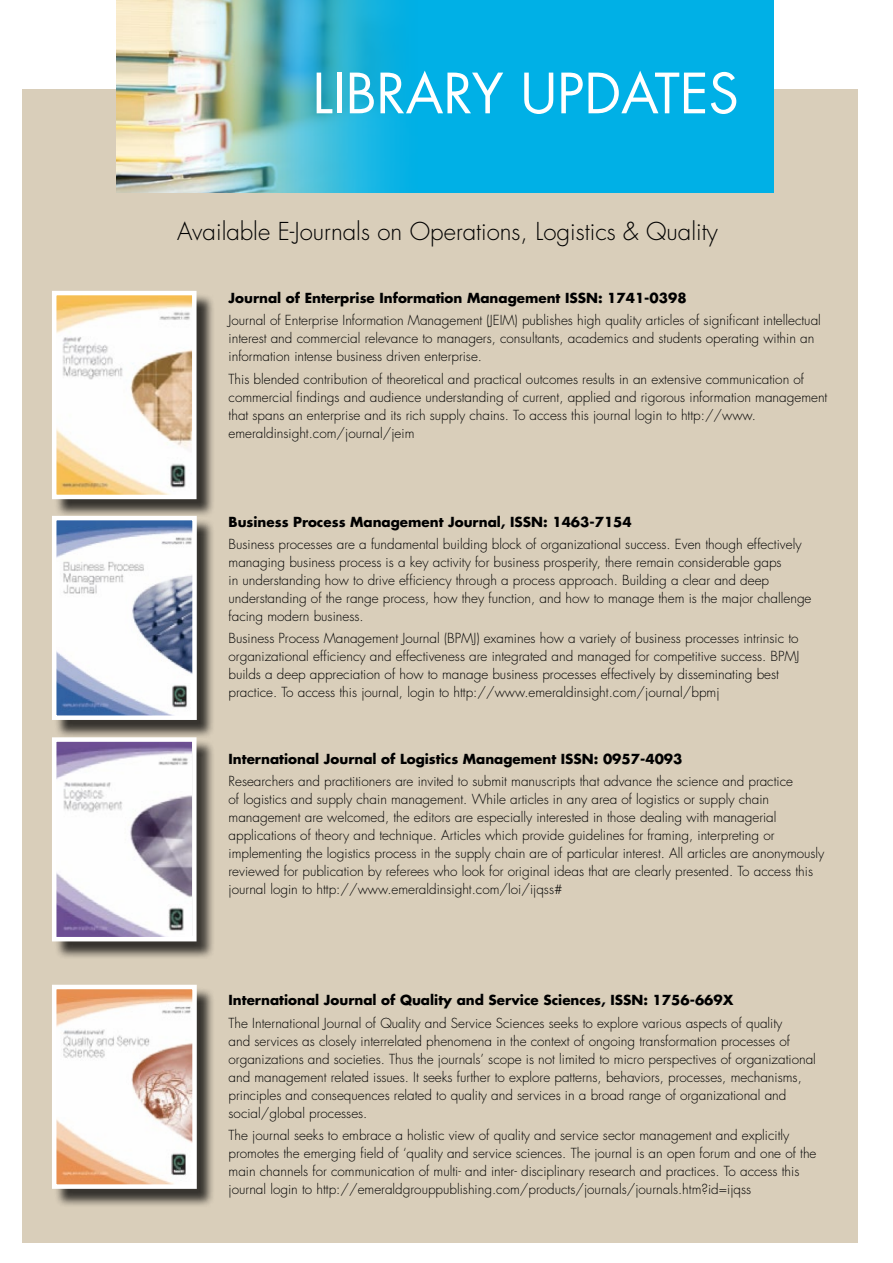
<style>
.page{position:relative;width:893px;height:1263px;background:#fff}
.page>*{position:absolute;margin:0;border:0;box-sizing:border-box;transform-origin:0 0}
.t1{font:54px "Futura";color:#fff}
.t2{font:300 24px "Futura";color:#000}
.t3{font:300 13.5px/18px "Futura";color:#000}
.t4{font:700 13.5px "Futura";color:#000}
</style>
<div class="page">
<div style="left:23px;top:90px;width:835px;height:1153px;background:#d9ceba"></div>
<div style="left:116px;top:0;width:658px;height:192px;background:#00b0e6"></div>
<img style="left:116px;top:0;width:279px;height:192px">
<div style="left:54px;top:293px;width:161px;height:225px;background:#000;opacity:.75"></div>
<img style="left:57px;top:296px;width:135px;height:198px">
<div style="left:52px;top:291px;width:145px;height:208px;border:4px solid #fff"></div>
<div style="left:54px;top:518px;width:162px;height:220px;background:#000;opacity:.75"></div>
<img style="left:57px;top:521px;width:135px;height:194px">
<div style="left:52px;top:516px;width:145px;height:204px;border:4px solid #fff"></div>
<div style="left:54px;top:739px;width:161px;height:221px;background:#000;opacity:.75"></div>
<img style="left:57px;top:742px;width:134px;height:194px">
<div style="left:52px;top:737px;width:145px;height:204px;border:4px solid #fff"></div>
<div style="left:54px;top:987px;width:162px;height:220px;background:#000;opacity:.75"></div>
<img style="left:57px;top:990px;width:135px;height:194px">
<div style="left:52px;top:985px;width:145px;height:204px;border:4px solid #fff"></div>
<h1 class="t1" style="left:313px;top:59px;width:428px">LIBRARY UPDATES</h1>
<h2 class="t2" style="left:177px;top:217px;width:542px">Available E-Journals on Operations, Logistics &amp; Quality</h2>
<p class="t4" style="left:229px;top:289px;width:460px">Journal of Enterprise Information Management ISSN: 1741-0398</p>
<p class="t3" style="left:229px;top:312px;width:594px">Journal of Enterprise Information Management (JEIM) publishes high quality articles of significant intellectual interest and commercial relevance to managers, consultants, academics and students operating within an information intense business driven enterprise.</p>
<p class="t3" style="left:229px;top:370px;width:600px">This blended contribution of theoretical and practical outcomes results in an extensive communication of commercial findings and audience understanding of current, applied and rigorous information management that spans an enterprise and its rich supply chains. To access this journal login to http://www. emeraldinsight.com/journal/jeim</p>
<p class="t4" style="left:229px;top:512px;width:405px">Business Process Management Journal, ISSN: 1463-7154</p>
<p class="t3" style="left:229px;top:535px;width:584px">Business processes are a fundamental building block of organizational success. Even though effectively managing business process is a key activity for business prosperity, there remain considerable gaps<br>in understanding how to drive efficiency through a process approach. Building a clear and deep understanding of the range process, how they function, and how to manage them is the major challenge facing modern business.</p>
<p class="t3" style="left:229px;top:629px;width:572px">Business Process Management Journal (BPMJ) examines how a variety of business processes intrinsic to organizational efficiency and effectiveness are integrated and managed for competitive success. BPMJ builds a deep appreciation of how to manage business processes effectively by disseminating best practice. To access this journal, login to http://www.emeraldinsight.com/journal/bpmj</p>
<p class="t4" style="left:229px;top:750px;width:455px">International Journal of Logistics Management ISSN: 0957-4093</p>
<p class="t3" style="left:229px;top:772px;width:597px">Researchers and practitioners are invited to submit manuscripts that advance the science and practice<br>of logistics and supply chain management. While articles in any area of logistics or supply chain management are welcomed, the editors are especially interested in those dealing with managerial applications of theory and technique. Articles which provide guidelines for framing, interpreting or implementing the logistics process in the supply chain are of particular interest. All articles are anonymously reviewed for publication by referees who look for original ideas that are clearly presented. To access this journal login to http://www.emeraldinsight.com/loi/ijqss#</p>
<p class="t4" style="left:229px;top:991px;width:506px">International Journal of Quality and Service Sciences, ISSN: 1756-669X</p>
<p class="t3" style="left:229px;top:1014px;width:589px">The International Journal of Quality and Service Sciences seeks to explore various aspects of quality<br>and services as closely interrelated phenomena in the context of ongoing transformation processes of organizations and societies. Thus the journals’ scope is not limited to micro perspectives of organizational and management related issues. It seeks further to explore patterns, behaviors, processes, mechanisms, principles and consequences related to quality and services in a broad range of organizational and social/global processes.</p>
<p class="t3" style="left:229px;top:1126px;width:589px">The journal seeks to embrace a holistic view of quality and service sector management and explicitly promotes the emerging field of ‘quality and service sciences. The journal is an open forum and one of the main channels for communication of multi- and inter- disciplinary research and practices. To access this journal login to http://emeraldgrouppublishing.com/products/journals/journals.htm?id=ijqss</p>
</div>
